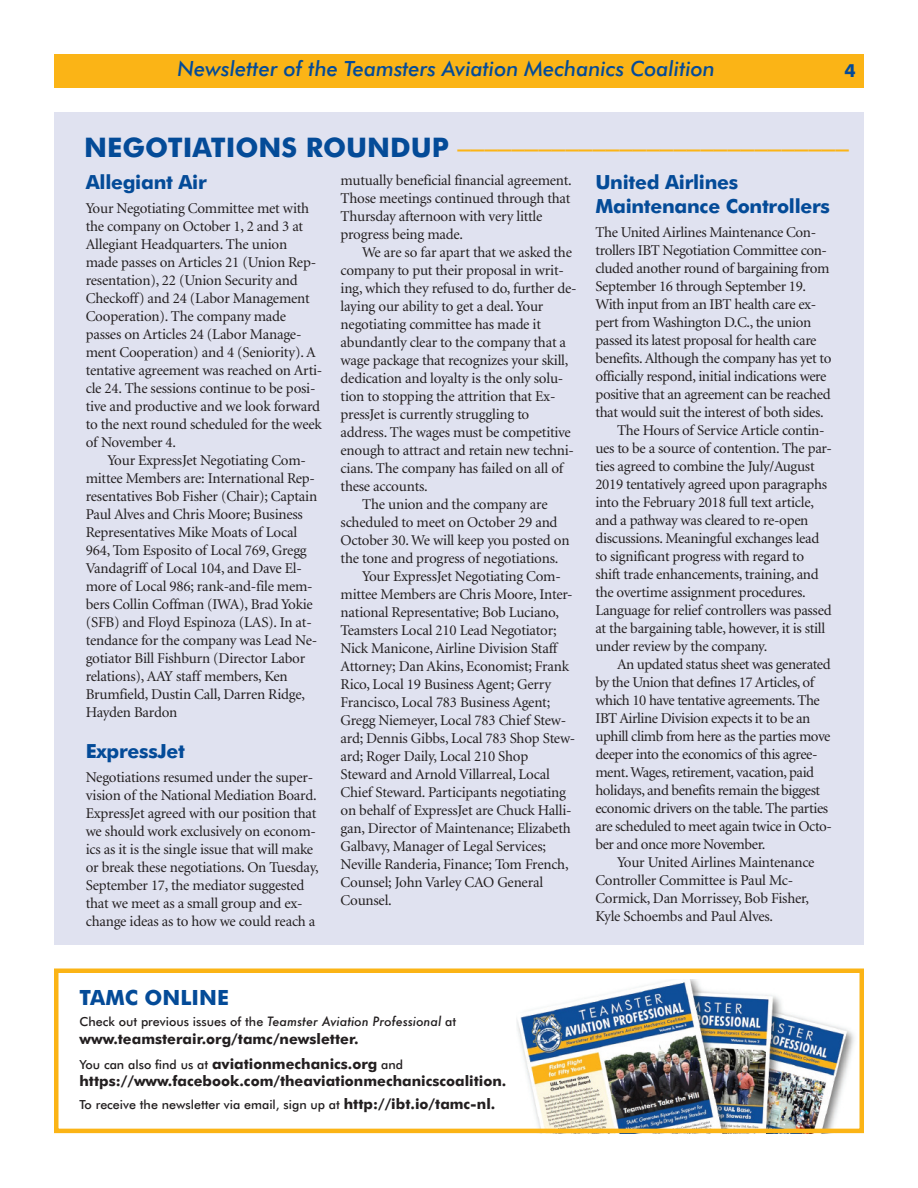
<style>
.page{position:relative;width:918px;height:1188px;background:#fff}
.page>*{position:absolute;margin:0;border:0;box-sizing:border-box;transform-origin:0 0}
.t1{font:27px "Futura";color:#fbb416}
.t2{font:italic 500 21px "Futura BT";color:#044b98}
.t3{font:700 21px "Futura BT";color:#044b98}
.t4{font:700 19.5px/23.4px "Futura BT";letter-spacing:-.015em;color:#044b98}
.t5{font:700 18px "Futura BT";color:#044b98}
.t6{font:15px/18px "Minion";letter-spacing:-.02em;color:#231f20}
.t7{font:700 14.55px "Futura BT";color:#231f20}
.t8{font:500 12.45px "Futura BT";color:#231f20}
.s1{font-family:"Futura BT";font-weight:700;color:#044b98}
.s2{font-family:"Futura";font-style:italic}
.s3{font-weight:700;font-size:14.55px}
</style>
<div class="page">
<div style="left:54px;top:54px;width:810px;height:33px;background:#fbb416"></div>
<div style="left:54px;top:112px;width:810px;height:833px;background:#e0e2f0"></div>
<img style="left:517px;top:980px;width:338px;height:148px">
<div style="left:54px;top:969px;width:810px;height:164px;border:4px solid #fbb416"></div>
<h2 class="t2" style="left:178px;top:60px;width:539px">Newsletter of the Teamsters Aviation Mechanics Coalition</h2>
<p class="t5" style="left:844px;top:63px;width:13px">4</p>
<h1 class="t1" style="left:84px;top:135px;width:766px"><span class="s1">NEGOTIATIONS ROUNDUP</span> –––––––––––––––––––––––––––––</h1>
<h3 class="t4" style="left:86px;top:172px;width:123px">Allegiant Air</h3>
<p class="t6" style="left:86px;top:201px;width:238px">Your Negotiating Committee met with the company on October 1, 2 and 3 at Allegiant Headquarters. The union made passes on Articles 21 (Union Rep&shy;resentation), 22 (Union Security and Checkoff) and 24 (Labor Management Cooperation). The company made passes on Articles 24 (Labor Manage&shy;ment Cooperation) and 4 (Seniority). A tentative agreement was reached on Arti&shy;cle 24. The sessions continue to be posi&shy;tive and productive and we look forward to the next round scheduled for the week of November 4.</p>
<p class="t6" style="left:86px;top:453px;width:233px;text-indent:22px">Your ExpressJet Negotiating Com&shy;mittee Members are: International Rep&shy;resentatives Bob Fisher (Chair); Captain Paul Alves and Chris Moore; Business Representatives Mike Moats of Local 964, Tom Esposito of Local 769, Gregg Vandagriff of Local 104, and Dave El&shy;more of Local 986; rank-and-file mem&shy;bers Collin Coffman (IWA), Brad Yokie (SFB) and Floyd Espinoza (LAS). In at&shy;tendance for the company was Lead Ne&shy;gotiator Bill Fishburn (Director Labor relations), AAY staff members, Ken Brumfield, Dustin Call, Darren Ridge, Hayden Bardon</p>
<h3 class="t4" style="left:86px;top:741px;width:101px">ExpressJet</h3>
<p class="t6" style="left:86px;top:769px;width:235px">Negotiations resumed under the super&shy;vision of the National Mediation Board.<br>ExpressJet agreed with our position that we should work exclusively on econom&shy;ics as it is the single issue that will make or break these negotiations. On Tuesday, September 17, the mediator suggested that we meet as a small group and ex&shy;change ideas as to how we could reach a</p>
<p class="t6" style="left:341px;top:173px;width:233px">mutually beneficial financial agreement.<br>Those meetings continued through that Thursday afternoon with very little progress being made.</p>
<p class="t6" style="left:362px;top:245px;width:211px">We are so far apart that we asked the</p>
<p class="t6" style="left:341px;top:263px;width:225px">company to put their proposal in writ-</p>
<p class="t6" style="left:341px;top:281px;width:238px">ing, which they refused to do, further de-</p>
<p class="t6" style="left:341px;top:299px;width:204px">laying our ability to get a deal.Your</p>
<p class="t6" style="left:341px;top:317px;width:202px">negotiating committee has made it</p>
<p class="t6" style="left:341px;top:335px;width:227px">abundantly clear to the company that a</p>
<p class="t6" style="left:341px;top:353px;width:229px">wage package that recognizes your skill,</p>
<p class="t6" style="left:341px;top:371px;width:224px">dedication and loyalty is the only solu-</p>
<p class="t6" style="left:341px;top:389px;width:216px">tion to stopping the attrition that Ex-</p>
<p class="t6" style="left:341px;top:407px;width:190px">pressJet is currently struggling to</p>
<p class="t6" style="left:341px;top:425px;width:232px">address. The wages must be competitive</p>
<p class="t6" style="left:341px;top:443px;width:235px">enough to attract and retain new techni-</p>
<p class="t6" style="left:341px;top:461px;width:224px">cians. The company has failed on all of</p>
<p class="t6" style="left:341px;top:479px;width:89px">these accounts.</p>
<p class="t6" style="left:362px;top:497px;width:187px">The union and the company are</p>
<p class="t6" style="left:341px;top:515px;width:218px">scheduled to meet on October 29 and</p>
<p class="t6" style="left:341px;top:533px;width:230px">October 30. We will keep you posted on</p>
<p class="t6" style="left:341px;top:551px;width:219px">the tone and progress of negotiations.</p>
<p class="t6" style="left:362px;top:569px;width:200px">Your ExpressJet Negotiating Com-</p>
<p class="t6" style="left:341px;top:587px;width:234px">mittee Members are Chris Moore, Inter-</p>
<p class="t6" style="left:341px;top:605px;width:220px">national Representative; Bob Luciano,</p>
<p class="t6" style="left:341px;top:623px;width:218px">Teamsters Local 210 Lead Negotiator;</p>
<p class="t6" style="left:341px;top:641px;width:218px">Nick Manicone, Airline Division Staff</p>
<p class="t6" style="left:341px;top:659px;width:230px">Attorney; Dan Akins, Economist; Frank</p>
<p class="t6" style="left:341px;top:677px;width:212px">Rico, Local 19 Business Agent; Gerry</p>
<p class="t6" style="left:341px;top:695px;width:211px">Francisco, Local 783 Business Agent;</p>
<p class="t6" style="left:341px;top:713px;width:227px">Gregg Niemeyer, Local 783 Chief Stew-</p>
<p class="t6" style="left:341px;top:731px;width:236px">ard; Dennis Gibbs, Local 783 Shop Stew-</p>
<p class="t6" style="left:341px;top:749px;width:189px">ard; Roger Daily, Local 210 Shop</p>
<p class="t6" style="left:341px;top:767px;width:211px">Steward and Arnold Villarreal, Local</p>
<p class="t6" style="left:341px;top:785px;width:227px">Chief Steward. Participants negotiating</p>
<p class="t6" style="left:341px;top:803px;width:233px">on behalf of ExpressJet are Chuck Halli-</p>
<p class="t6" style="left:341px;top:821px;width:232px">gan, Director of Maintenance; Elizabeth</p>
<p class="t6" style="left:341px;top:839px;width:207px">Galbavy, Manager of Legal Services;</p>
<p class="t6" style="left:341px;top:857px;width:230px">Neville Randeria, Finance; Tom French,</p>
<p class="t6" style="left:341px;top:875px;width:204px">Counsel; John Varley CAO General</p>
<p class="t6" style="left:341px;top:893px;width:53px">Counsel.</p>
<h3 class="t4" style="left:595px;top:172px;width:236px">United Airlines<br>Maintenance Controllers</h3>
<p class="t6" style="left:595px;top:224px;width:222px">The United Airlines Maintenance Con-</p>
<p class="t6" style="left:595px;top:242px;width:233px">trollers IBT Negotiation Committee con-</p>
<p class="t6" style="left:595px;top:260px;width:236px">cluded another round of bargaining from</p>
<p class="t6" style="left:595px;top:278px;width:212px">September 16 through September 19.</p>
<p class="t6" style="left:595px;top:296px;width:222px">With input from an IBT health care ex-</p>
<p class="t6" style="left:595px;top:314px;width:217px">pert from Washington D.C., the union</p>
<p class="t6" style="left:595px;top:332px;width:223px">passed its latest proposal for health care</p>
<p class="t6" style="left:595px;top:350px;width:238px">benefits. Although the company has yet to</p>
<p class="t6" style="left:595px;top:368px;width:233px">officially respond, initial indications were</p>
<p class="t6" style="left:595px;top:386px;width:237px">positive that an agreement can be reached</p>
<p class="t6" style="left:595px;top:404px;width:230px">that would suit the interest of both sides.</p>
<p class="t6" style="left:617px;top:422px;width:209px">The Hours of Service Article contin-</p>
<p class="t6" style="left:595px;top:440px;width:238px">ues to be a source of contention. The par-</p>
<p class="t6" style="left:595px;top:458px;width:221px">ties agreed to combine the July/August</p>
<p class="t6" style="left:595px;top:476px;width:233px">2019 tentatively agreed upon paragraphs</p>
<p class="t6" style="left:595px;top:494px;width:220px">into the February 2018 full text article,</p>
<p class="t6" style="left:595px;top:512px;width:215px">and a pathway was cleared to re-open</p>
<p class="t6" style="left:595px;top:530px;width:226px">discussions. Meaningful exchanges lead</p>
<p class="t6" style="left:595px;top:548px;width:210px">to significant progress with regard to</p>
<p class="t6" style="left:595px;top:566px;width:225px">shift trade enhancements, training, and</p>
<p class="t6" style="left:595px;top:584px;width:212px">the overtime assignment procedures.</p>
<p class="t6" style="left:595px;top:602px;width:238px">Language for relief controllers was passed</p>
<p class="t6" style="left:595px;top:620px;width:231px">at the bargaining table, however, it is still</p>
<p class="t6" style="left:595px;top:638px;width:173px">under review by the company.</p>
<p class="t6" style="left:617px;top:656px;width:215px">An updated status sheet was generated</p>
<p class="t6" style="left:595px;top:674px;width:220px">by the Union that defines 17 Articles, of</p>
<p class="t6" style="left:595px;top:692px;width:226px">which 10 have tentative agreements. The</p>
<p class="t6" style="left:595px;top:710px;width:217px">IBT Airline Division expects it to be an</p>
<p class="t6" style="left:595px;top:728px;width:237px">uphill climb from here as the parties move</p>
<p class="t6" style="left:595px;top:746px;width:224px">deeper into the economics of this agree-</p>
<p class="t6" style="left:595px;top:764px;width:220px">ment.Wages, retirement, vacation, paid</p>
<p class="t6" style="left:595px;top:782px;width:226px">holidays, and benefits remain the biggest</p>
<p class="t6" style="left:595px;top:800px;width:234px">economic drivers on the table. The parties</p>
<p class="t6" style="left:595px;top:818px;width:238px">are scheduled to meet again twice in Octo-</p>
<p class="t6" style="left:595px;top:836px;width:172px">ber and once more November.</p>
<p class="t6" style="left:617px;top:854px;width:199px">Your United Airlines Maintenance</p>
<p class="t6" style="left:595px;top:872px;width:199px">Controller Committee is Paul Mc-</p>
<p class="t6" style="left:595px;top:890px;width:215px">Cormick, Dan Morrissey, Bob Fisher,</p>
<p class="t6" style="left:595px;top:908px;width:179px">Kyle Schoembs and Paul Alves.</p>
<h2 class="t3" style="left:80px;top:989px;width:151px">TAMC ONLINE</h2>
<p class="t8" style="left:80px;top:1017px;width:378px">Check out previous issues of the <span class="s2">Teamster Aviation Professional</span> at</p>
<p class="t7" style="left:80px;top:1033px;width:281px">www.teamsterair.org/tamc/newsletter.</p>
<p class="t8" style="left:80px;top:1059px;width:325px">You can also find us at <span class="s3">aviationmechanics.org</span> and</p>
<p class="t7" style="left:80px;top:1075px;width:428px">https://www.facebook.com/theaviationmechanicscoalition.</p>
<p class="t8" style="left:80px;top:1100px;width:417px">To receive the newsletter via email, sign up at <span class="s3">http://ibt.io/tamc-nl.</span></p>
</div>
